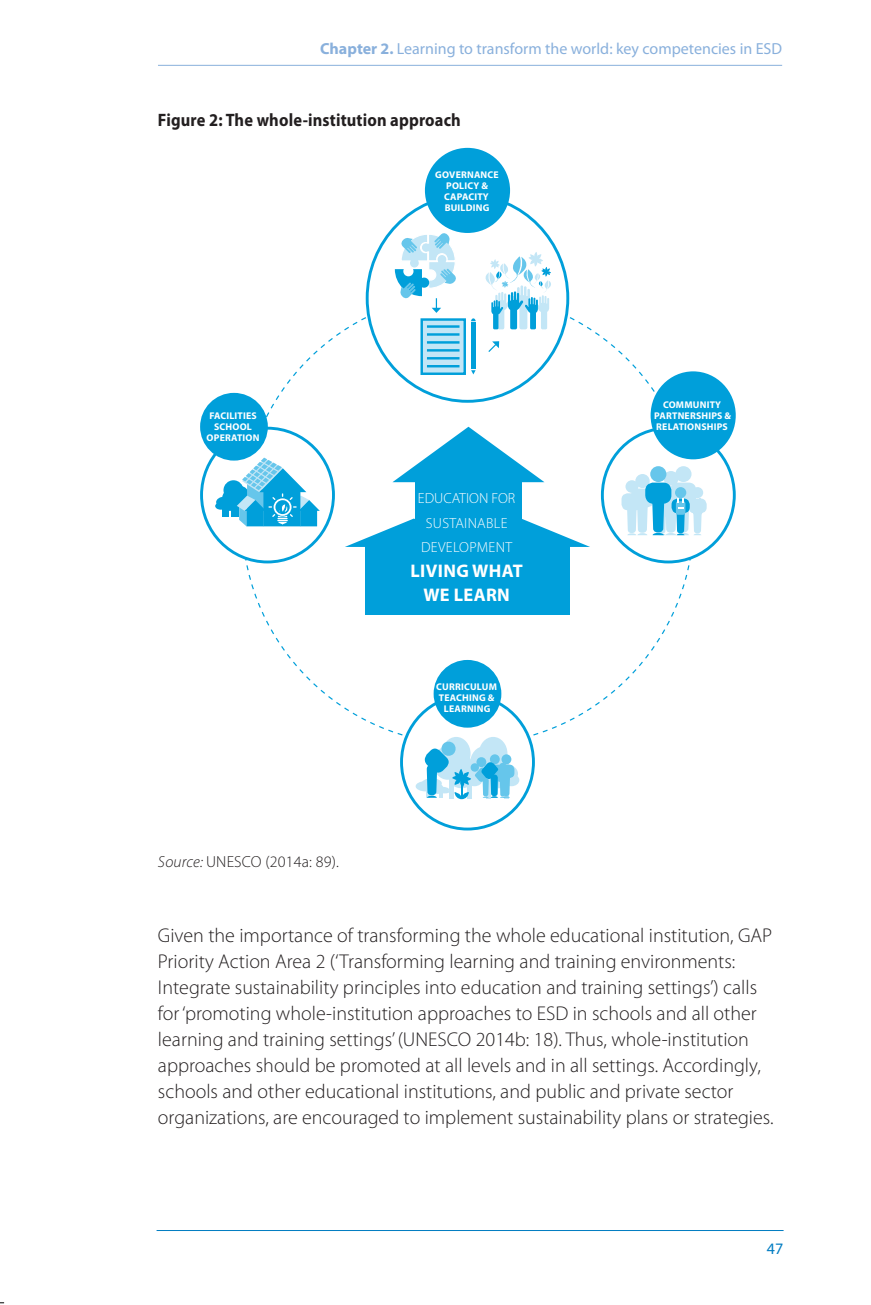
<style>
.page{position:relative;width:871px;height:1305px;background:#fff}
.page>*{position:absolute;margin:0;border:0;box-sizing:border-box;transform-origin:0 0}
.txt{font:300 20px/26px "Myriad Pro";color:#231f20}
.t1{font:700 18.2px/24.4px "Myriad Pro";letter-spacing:.02em;color:#fff;text-align:center}
.tab_titre{font:700 18px "Myriad Pro";letter-spacing:.01em;color:#231f20;scale:.91 1}
.t2{font:16px "Myriad Pro";color:#89b0dc}
.Source{font:300 16px "Myriad Pro";letter-spacing:.01em;color:#231f20}
.t3{font:16px "Myriad Pro";color:#007cc2}
.t4{font:300 14.6px/24.4px "Myriad Pro";letter-spacing:.02em;color:#fff;text-align:center}
.t5{font:700 9.8px/11px "Myriad Pro";letter-spacing:.02em;color:#fff;text-align:center}
.s1{font-weight:700}
.s2{font-style:italic}
</style>
<div class="page">
<hr style="left:156px;top:1229px;width:627px;height:1px;background:#007cc2">
<hr style="left:158px;top:65px;width:623px;height:1px;background:#89b0dc">
<svg style="left:241px;top:292px;width:453px;height:453px"></svg>
<div style="left:602px;top:428px;width:132px;height:134px;background:#fff;border-radius:50%"></div>
<div style="left:600px;top:427px;width:135px;height:136px;border:3px solid #009fda;border-radius:50%"></div>
<div style="left:675px;top:466px;width:16px;height:16px;background:#c3e6f6;border-radius:50%"></div>
<div style="left:670px;top:482px;width:26px;height:22px;background:#c3e6f6;border-radius:8px"></div>
<div style="left:663px;top:471px;width:15px;height:14px;background:#c3e6f6;border-radius:50%"></div>
<svg style="left:658px;top:486px;width:25px;height:20px"></svg>
<div style="left:691px;top:487px;width:12px;height:11px;background:#c3e6f6;border-radius:50%"></div>
<div style="left:688px;top:498px;width:18px;height:15px;background:#c3e6f6;border-radius:6px"></div>
<div style="left:625px;top:480px;width:13px;height:13px;background:#c3e6f6;border-radius:50%"></div>
<div style="left:621px;top:493px;width:21px;height:17px;background:#c3e6f6;border-radius:6px"></div>
<div style="left:692px;top:501px;width:10px;height:14px;background:#c3e6f6;border-radius:2px"></div>
<div style="left:635px;top:474px;width:14px;height:14px;background:#c3e6f6;border-radius:50%"></div>
<div style="left:630px;top:488px;width:23px;height:19px;background:#c3e6f6;border-radius:7px"></div>
<div style="left:650px;top:466px;width:16px;height:16px;background:#66c6eb;border-radius:50%"></div>
<div style="left:645px;top:482px;width:26px;height:22px;background:#009fda;border-radius:8px"></div>
<div style="left:674px;top:487px;width:12px;height:11px;background:#66c6eb;border-radius:50%"></div>
<svg style="left:627px;top:498px;width:74px;height:37px"></svg>
<div style="left:365px;top:546px;width:97px;height:68px;background:#009fda"></div>
<svg style="left:345px;top:518px;width:245px;height:29px"></svg>
<div style="left:472px;top:546px;width:97px;height:68px;background:#009fda"></div>
<svg style="left:392px;top:427px;width:152px;height:55px"></svg>
<div style="left:415px;top:481px;width:106px;height:133px;background:#009fda"></div>
<div style="left:201px;top:428px;width:132px;height:134px;background:#fff;border-radius:50%"></div>
<div style="left:200px;top:427px;width:135px;height:136px;border:3px solid #009fda;border-radius:50%"></div>
<div style="left:223px;top:480px;width:20px;height:20px;background:#009fda;border-radius:50%"></div>
<div style="left:222px;top:490px;width:13px;height:13px;background:#009fda;border-radius:50%"></div>
<div style="left:231px;top:499px;width:8px;height:18px;background:#009fda"></div>
<div style="left:216px;top:496px;width:17px;height:11px;background:#009fda;border-radius:50%"></div>
<div style="left:221px;top:499px;width:17px;height:12px;background:#009fda;border-radius:50%"></div>
<div style="left:215px;top:502px;width:11px;height:7px;background:#009fda;border-radius:50%"></div>
<div style="left:222px;top:507px;width:7px;height:10px;background:#009fda"></div>
<svg style="left:237px;top:457px;width:83px;height:69px"></svg>
<div style="left:200px;top:393px;width:68px;height:67px;background:#009fda;border-radius:50%"></div>
<div style="left:401px;top:695px;width:132px;height:134px;background:#fff;border-radius:50%"></div>
<div style="left:400px;top:693px;width:134px;height:137px;border:3px solid #009fda;border-radius:50%"></div>
<div style="left:442px;top:737px;width:28px;height:33px;background:#c3e6f6;border-radius:50%"></div>
<svg style="left:415px;top:781px;width:20px;height:10px"></svg>
<div style="left:478px;top:737px;width:29px;height:33px;background:#c3e6f6;border-radius:50%"></div>
<svg style="left:493px;top:764px;width:25px;height:19px"></svg>
<div style="left:503px;top:774px;width:16px;height:12px;background:#c3e6f6;border-radius:50%"></div>
<div style="left:501px;top:754px;width:10px;height:10px;background:#66c6eb;border-radius:50%"></div>
<div style="left:498px;top:764px;width:16px;height:14px;background:#66c6eb;border-radius:5px"></div>
<svg style="left:421px;top:741px;width:89px;height:58px"></svg>
<div style="left:433px;top:660px;width:68px;height:67px;background:#009fda;border-radius:50%"></div>
<div style="left:650px;top:371px;width:85px;height:88px;background:#009fda;border-radius:50%"></div>
<div style="left:367px;top:195px;width:200px;height:206px;background:#fff;border-radius:50%"></div>
<div style="left:421px;top:319px;width:43px;height:55px;background:#c3e6f6"></div>
<div style="left:420px;top:318px;width:46px;height:57px;border:2px solid #009fda"></div>
<hr style="left:427px;top:325px;width:32px;height:3px;background:#009fda">
<hr style="left:427px;top:333px;width:32px;height:3px;background:#009fda">
<hr style="left:427px;top:341px;width:32px;height:2px;background:#009fda">
<hr style="left:427px;top:349px;width:32px;height:2px;background:#009fda">
<hr style="left:427px;top:357px;width:32px;height:2px;background:#009fda">
<hr style="left:427px;top:365px;width:32px;height:2px;background:#009fda">
<hr style="left:471px;top:322px;width:4px;height:47px;background:#009fda">
<svg style="left:471px;top:370px;width:4px;height:4px"></svg>
<svg style="left:485px;top:252px;width:66px;height:77px"></svg>
<svg style="left:394px;top:233px;width:62px;height:80px"></svg>
<svg style="left:488px;top:341px;width:11px;height:11px"></svg>
<div style="left:425px;top:148px;width:85px;height:85px;background:#009fda;border-radius:50%"></div>
<p class="t2" style="left:320px;top:39px;width:463px"><span class="s1">Chapter 2.</span> Learning to transform the world: key competencies in ESD</p>
<p class="tab_titre" style="left:158px;top:108px;width:334px">Figure 2: The whole-institution approach</p>
<p class="t5" style="left:435px;top:168px;width:65px">GOVERNANCE<br>POLICY &amp;<br>CAPACITY<br>BUILDING</p>
<p class="t5" style="left:206px;top:410px;width:54px">FACILITIES<br>SCHOOL<br>OPERATION</p>
<p class="Source" style="left:158px;top:852px;width:182px"><span class="s2">Source:</span> UNESCO (2014a: 89).</p>
<p class="t4" style="left:418px;top:486px;width:99px">EDUCATION FOR<br>SUSTAINABLE<br>DEVELOPMENT</p>
<p class="t1" style="left:410px;top:557px;width:114px">LIVING WHAT<br>WE LEARN</p>
<p class="t5" style="left:436px;top:681px;width:62px">CURRICULUM<br>TEACHING &amp;<br>LEARNING</p>
<p class="t5" style="left:654px;top:399px;width:78px">COMMUNITY<br>PARTNERSHIPS &amp;<br>RELATIONSHIPS</p>
<p class="txt" style="left:158px;top:921px;width:616px">Given the importance of transforming the whole educational institution, GAP Priority Action Area 2 (‘Transforming learning and training environments:<br>Integrate sustainability principles into education and training settings’) calls for ‘promoting whole-institution approaches to ESD in schools and all other learning and training settings’ (UNESCO 2014b: 18). Thus, whole-institution approaches should be promoted at all levels and in all settings. Accordingly, schools and other educational institutions, and public and private sector organizations, are encouraged to implement sustainability plans or strategies.</p>
<p class="t3" style="left:766px;top:1238px;width:18px">47</p>
</div>
